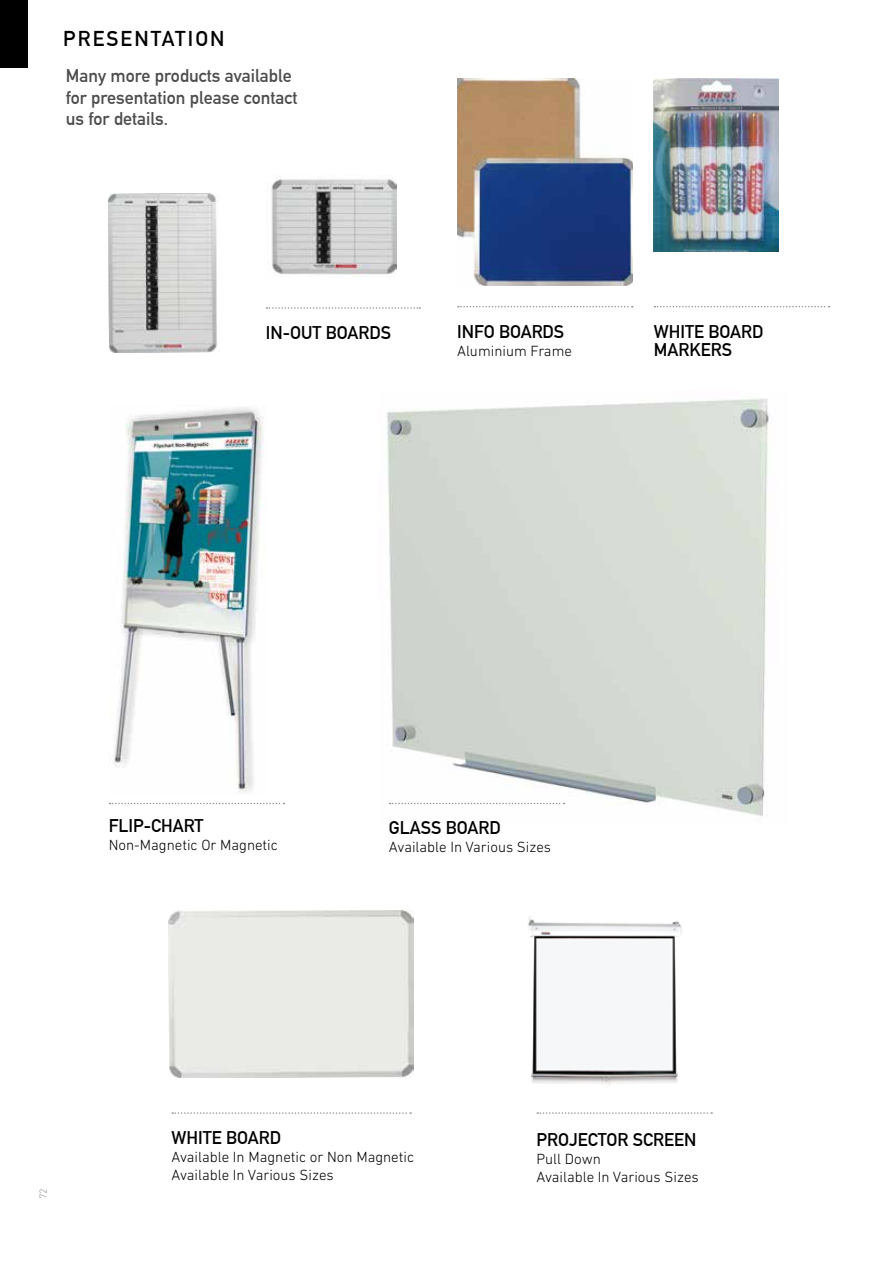
<style>
.page{position:relative;width:893px;height:1263px;background:#fff}
.page>*{position:absolute;margin:0;border:0;box-sizing:border-box;transform-origin:0 0}
.t1{font:700 21px "DIN Alternate";letter-spacing:.1em;color:#000}
.t2{font:700 18px/18px "DIN Alternate";color:#000}
.t3{font:700 18px/21.6px "DIN Alternate";color:#4d4d4f}
.t4{font:300 15px/18px "DIN Next LT Pro";color:#000}
.t5{font:300 10.5px "DIN Next LT Pro";color:#939598}
</style>
<div class="page">
<div style="left:0;top:0;width:28px;height:68px;background:#000"></div>
<hr style="left:892px;top:0;width:1px;height:68px;background:#000">
<img style="left:457px;top:79px;width:175px;height:207px">
<img style="left:654px;top:79px;width:124px;height:173px">
<img style="left:386px;top:399px;width:388px;height:417px">
<img style="left:169px;top:910px;width:245px;height:167px">
<img style="left:528px;top:917px;width:154px;height:168px">
<svg style="left:458px;top:306px;width:175px;height:1px"></svg>
<svg style="left:110px;top:803px;width:174px;height:1px"></svg>
<svg style="left:537px;top:1112px;width:175px;height:2px"></svg>
<svg style="left:390px;top:803px;width:175px;height:1px"></svg>
<svg style="left:654px;top:306px;width:175px;height:1px"></svg>
<img style="left:109px;top:194px;width:109px;height:158px">
<img style="left:271px;top:176px;width:125px;height:101px">
<img style="left:113px;top:407px;width:151px;height:386px">
<svg style="left:267px;top:307px;width:153px;height:2px"></svg>
<svg style="left:172px;top:1112px;width:239px;height:2px"></svg>
<h1 class="t1" style="left:63px;top:22px;width:163px">PRESENTATION</h1>
<p class="t3" style="left:66px;top:64px;width:233px">Many more products available for presentation please contact us for details.</p>
<p class="t2" style="left:266px;top:323px;width:127px">IN-OUT BOARDS</p>
<p class="t2" style="left:457px;top:321px;width:109px">INFO BOARDS</p>
<p class="t4" style="left:457px;top:342px;width:116px">Aluminium Frame</p>
<p class="t2" style="left:654px;top:321px;width:111px">WHITE BOARD<br>MARKERS</p>
<p class="t2" style="left:109px;top:815px;width:96px">FLIP-CHART</p>
<p class="t4" style="left:109px;top:835px;width:171px">Non-Magnetic Or Magnetic</p>
<p class="t2" style="left:389px;top:817px;width:113px">GLASS BOARD</p>
<p class="t4" style="left:389px;top:837px;width:164px">Available In Various Sizes</p>
<p class="t5" style="left:37px;top:1199px;width:13px;rotate:-90deg">72</p>
<p class="t2" style="left:171px;top:1127px;width:111px">WHITE BOARD</p>
<p class="t4" style="left:171px;top:1148px;width:244px">Available In Magnetic or Non Magnetic<br>Available In Various Sizes</p>
<p class="t2" style="left:536px;top:1130px;width:161px">PROJECTOR SCREEN</p>
<p class="t4" style="left:536px;top:1150px;width:164px">Pull Down<br>Available In Various Sizes</p>
</div>
